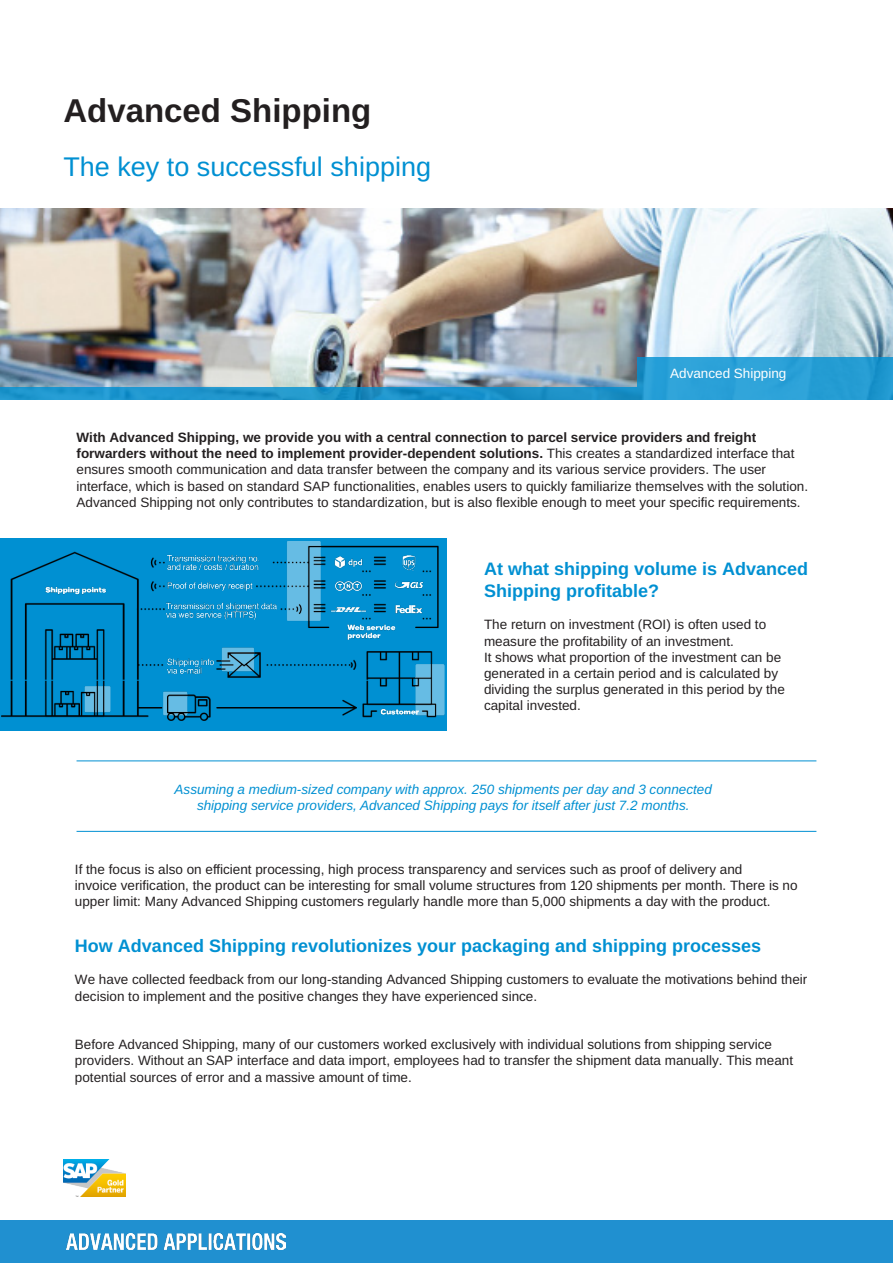
<style>
.page{position:relative;width:893px;height:1263px;background:#fff}
.page>*{position:absolute;margin:0;border:0;box-sizing:border-box;transform-origin:0 0}
.t1{font:33px "Arimo";color:#231f20}
.t2{font:27px "Arimo";color:#0090d2}
.t3{font:18px/21.6px "Arimo";color:#0090d2}
.t4{font:13.5px/16.2px "Arimo";color:#231f20}
.t5{font:italic 13.5px/16.2px "Arimo";color:#0090d2;text-align:center}
.t6{font:13.5px "Arimo";color:#fff}
</style>
<div class="page">
<img style="left:63px;top:1159px;width:63px;height:37px">
<div style="left:0;top:538px;width:446px;height:193px;background:#0090d2"></div>
<img style="left:0;top:209px;width:893px;height:178px">
<img style="left:2px;top:542px;width:443px;height:178px">
<div style="left:0;top:1220px;width:893px;height:43px;background:#2090d0"></div>
<svg style="left:0;top:387px;width:893px;height:13px;background:#1f96cd"></svg>
<svg style="left:638px;top:357px;width:255px;height:30px;background:#289ed5"></svg>
<hr style="left:0;top:680px;width:374px;height:1px;background:#0090d2">
<hr style="left:77px;top:761px;width:739px;height:1px;background:#0090d2">
<hr style="left:77px;top:831px;width:739px;height:1px;background:#0090d2">
<img style="left:67px;top:1234px;width:219px;height:15px">
<p class="t1" style="left:63px;top:88px;width:310px">Advanced Shipping</p>
<p class="t2" style="left:63px;top:148px;width:369px">The key to successful shipping</p>
<p class="t6" style="left:670px;top:364px;width:118px">Advanced Shipping</p>
<p class="t4" style="left:77px;top:429px;width:733px">With Advanced Shipping, we provide you with a central connection to parcel service providers and freight forwarders without the need to implement provider-dependent solutions. This creates a standardized interface that ensures smooth communication and data transfer between the company and its various service providers. The user interface, which is based on standard SAP functionalities, enables users to quickly familiarize themselves with the solution.<br>Advanced Shipping not only contributes to standardization, but is also flexible enough to meet your specific requirements.</p>
<p class="t3" style="left:484px;top:559px;width:326px">At what shipping volume is Advanced<br>Shipping profitable?</p>
<p class="t4" style="left:484px;top:617px;width:302px">The return on investment (ROI) is often used to measure the profitability of an investment.<br>It shows what proportion of the investment can be generated in a certain period and is calculated by dividing the surplus generated in this period by the capital invested.</p>
<p class="t5" style="left:175px;top:782px;width:539px">Assuming a medium-sized company with approx. 250 shipments per day and 3 connected shipping service providers, Advanced Shipping pays for itself after just 7.2 months.</p>
<p class="t4" style="left:75px;top:861px;width:724px">If the focus is also on efficient processing, high process transparency and services such as proof of delivery and<br>invoice verification, the product can be interesting for small volume structures from 120 shipments per month. There is no upper limit: Many Advanced Shipping customers regularly handle more than 5,000 shipments a day with the product.</p>
<p class="t3" style="left:75px;top:935px;width:688px">How Advanced Shipping revolutionizes your packaging and shipping processes</p>
<p class="t4" style="left:75px;top:972px;width:734px">We have collected feedback from our long-standing Advanced Shipping customers to evaluate the motivations behind their decision to implement and the positive changes they have experienced since.</p>
<p class="t4" style="left:75px;top:1037px;width:720px">Before Advanced Shipping, many of our customers worked exclusively with individual solutions from shipping service providers. Without an SAP interface and data import, employees had to transfer the shipment data manually. This meant potential sources of error and a massive amount of time.</p>
</div>
